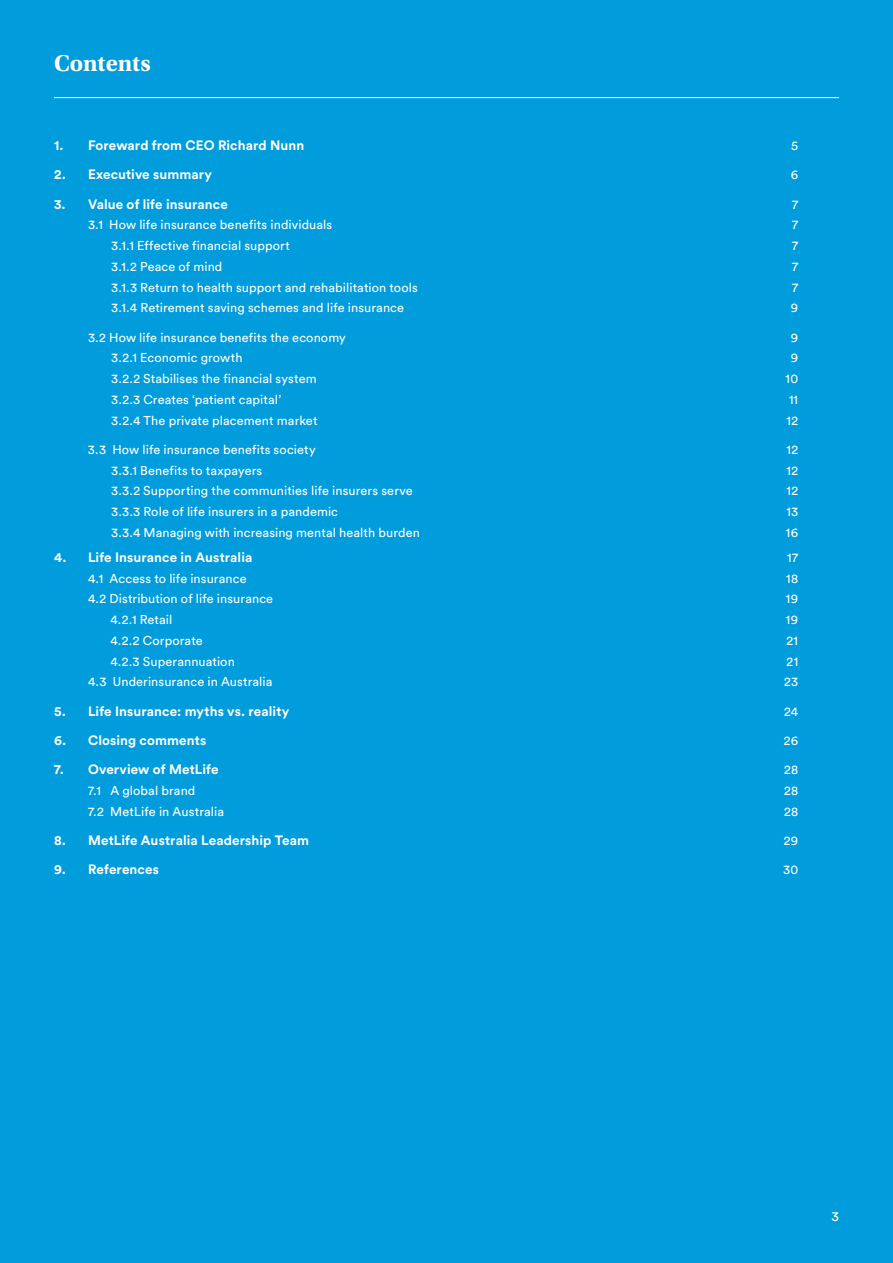
<style>
.page{position:relative;width:893px;height:1263px;background:#009cdc}
.page>*{position:absolute;margin:0;border:0;box-sizing:border-box;transform-origin:0 0}
.t1{font:700 24px "Utopia Std";color:#fff}
.t2{font:700 13.5px "Circular Pro";letter-spacing:.005em;color:#fff}
.t3{font:13.5px "Circular Pro";color:#fff}
.t4{font:12.75px "Circular Pro";letter-spacing:.005em;color:#fff}
</style>
<div class="page">
<hr style="left:54px;top:97px;width:785px;height:1px;background:#fff">
<h1 class="t1" style="left:54px;top:50px;width:98px">Contents</h1>
<p class="t2" style="left:54px;top:136px;width:252px">1. Foreward from CEO Richard Nunn</p>
<p class="t4" style="left:791px;top:137px;width:8px">5</p>
<p class="t2" style="left:54px;top:165px;width:160px">2. Executive summary</p>
<p class="t4" style="left:791px;top:166px;width:9px">6</p>
<p class="t2" style="left:54px;top:194px;width:175px">3. Value of life insurance</p>
<p class="t4" style="left:792px;top:195px;width:8px">7</p>
<p class="t4" style="left:88px;top:216px;width:246px">3.1 How life insurance benefits individuals</p>
<p class="t4" style="left:792px;top:216px;width:8px">7</p>
<p class="t4" style="left:111px;top:237px;width:180px">3.1.1 Effective financial support</p>
<p class="t4" style="left:792px;top:237px;width:8px">7</p>
<p class="t4" style="left:111px;top:258px;width:113px">3.1.2 Peace of mind</p>
<p class="t4" style="left:792px;top:258px;width:8px">7</p>
<p class="t4" style="left:111px;top:278px;width:308px">3.1.3 Return to health support and rehabilitation tools</p>
<p class="t4" style="left:792px;top:278px;width:8px">7</p>
<p class="t4" style="left:111px;top:299px;width:294px">3.1.4 Retirement saving schemes and life insurance</p>
<p class="t4" style="left:791px;top:299px;width:9px">9</p>
<p class="t4" style="left:88px;top:329px;width:259px">3.2 How life insurance benefits the economy</p>
<p class="t4" style="left:791px;top:329px;width:9px">9</p>
<p class="t4" style="left:111px;top:349px;width:133px">3.2.1 Economic growth</p>
<p class="t4" style="left:791px;top:349px;width:9px">9</p>
<p class="t4" style="left:111px;top:370px;width:207px">3.2.2 Stabilises the financial system</p>
<p class="t4" style="left:785px;top:370px;width:14px">10</p>
<p class="t4" style="left:111px;top:391px;width:172px">3.2.3 Creates ‘patient capital’</p>
<p class="t4" style="left:789px;top:391px;width:11px">11</p>
<p class="t4" style="left:111px;top:412px;width:208px">3.2.4 The private placement market</p>
<p class="t4" style="left:787px;top:412px;width:13px">12</p>
<p class="t4" style="left:88px;top:441px;width:229px">3.3 How life insurance benefits society</p>
<p class="t4" style="left:787px;top:441px;width:13px">12</p>
<p class="t4" style="left:111px;top:462px;width:153px">3.3.1 Benefits to taxpayers</p>
<p class="t4" style="left:787px;top:462px;width:13px">12</p>
<p class="t4" style="left:111px;top:482px;width:303px">3.3.2 Supporting the communities life insurers serve</p>
<p class="t4" style="left:786px;top:482px;width:13px">12</p>
<p class="t4" style="left:111px;top:503px;width:228px">3.3.3 Role of life insurers in a pandemic</p>
<p class="t4" style="left:786px;top:503px;width:13px">13</p>
<p class="t4" style="left:111px;top:524px;width:310px">3.3.4 Managing with increasing mental health burden</p>
<p class="t4" style="left:786px;top:524px;width:14px">16</p>
<p class="t2" style="left:54px;top:548px;width:200px">4. Life Insurance in Australia</p>
<p class="t4" style="left:787px;top:549px;width:12px">17</p>
<p class="t4" style="left:88px;top:569px;width:160px">4.1 Access to life insurance</p>
<p class="t4" style="left:786px;top:569px;width:13px">18</p>
<p class="t4" style="left:88px;top:590px;width:187px">4.2 Distribution of life insurance</p>
<p class="t4" style="left:786px;top:590px;width:14px">19</p>
<p class="t4" style="left:110px;top:611px;width:64px">4.2.1 Retail</p>
<p class="t4" style="left:786px;top:611px;width:14px">19</p>
<p class="t4" style="left:110px;top:632px;width:94px">4.2.2 Corporate</p>
<p class="t4" style="left:787px;top:632px;width:13px">21</p>
<p class="t4" style="left:110px;top:653px;width:126px">4.2.3 Superannuation</p>
<p class="t4" style="left:787px;top:653px;width:13px">21</p>
<p class="t4" style="left:88px;top:673px;width:186px">4.3 Underinsurance in Australia</p>
<p class="t4" style="left:784px;top:673px;width:15px">23</p>
<p class="t2" style="left:54px;top:702px;width:237px">5. Life Insurance: myths vs. reality</p>
<p class="t4" style="left:784px;top:703px;width:16px">24</p>
<p class="t2" style="left:54px;top:731px;width:154px">6. Closing comments</p>
<p class="t4" style="left:784px;top:732px;width:16px">26</p>
<p class="t2" style="left:54px;top:760px;width:166px">7. Overview of MetLife</p>
<p class="t4" style="left:784px;top:761px;width:16px">28</p>
<p class="t4" style="left:88px;top:782px;width:109px">7.1 A global brand</p>
<p class="t4" style="left:784px;top:782px;width:16px">28</p>
<p class="t4" style="left:88px;top:803px;width:137px">7.2 MetLife in Australia</p>
<p class="t4" style="left:784px;top:803px;width:16px">28</p>
<p class="t2" style="left:54px;top:831px;width:257px">8. MetLife Australia Leadership Team</p>
<p class="t4" style="left:784px;top:832px;width:16px">29</p>
<p class="t2" style="left:54px;top:860px;width:107px">9. References</p>
<p class="t4" style="left:783px;top:861px;width:17px">30</p>
<p class="t3" style="left:831px;top:1207px;width:9px">3</p>
</div>
